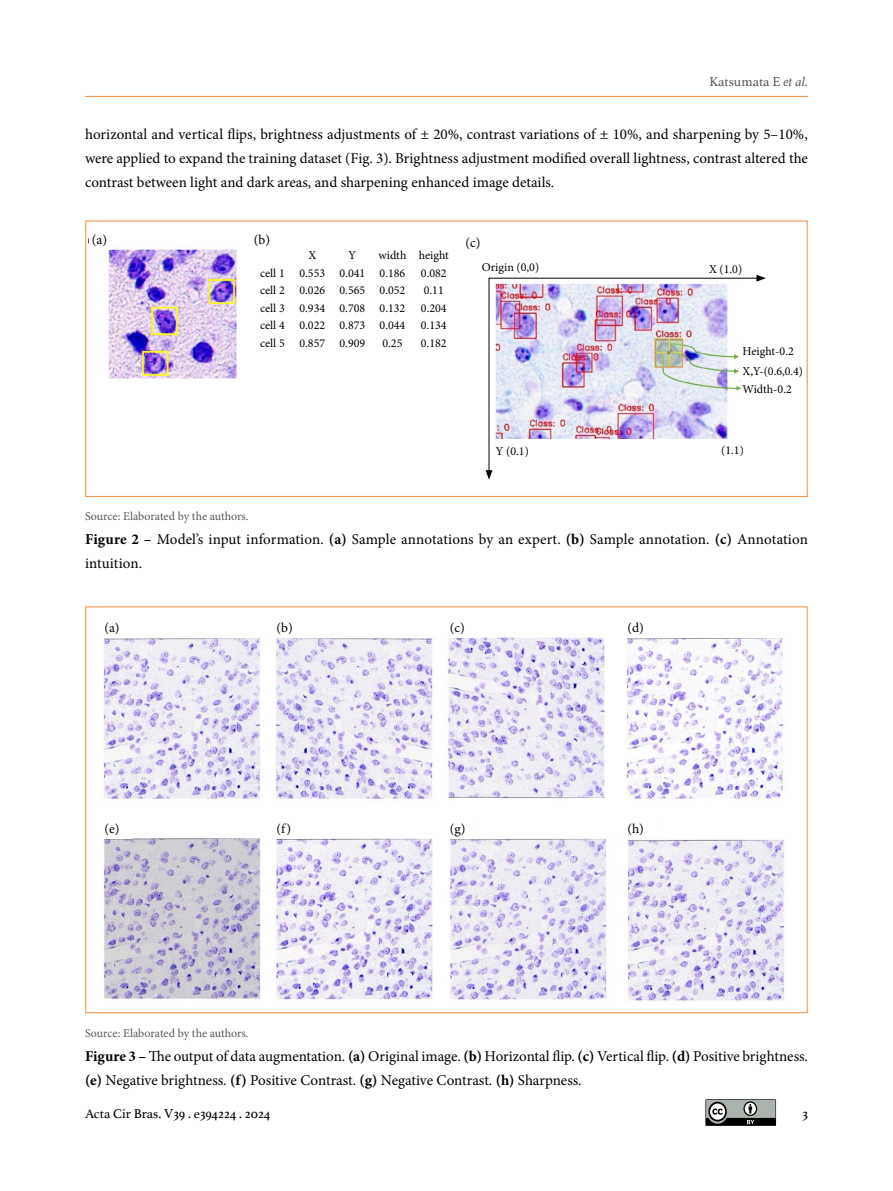
<style>
.page{position:relative;width:893px;height:1191px;background:#fff}
.page>*{position:absolute;margin:0;border:0;box-sizing:border-box;transform-origin:0 0}
.t1{font:15px/24px "Minion Pro";color:#000}
.t2{font:13.5px "Minion Pro";color:#000}
.t3{font:13.5px "Athelas";color:#000}
.t4{font:13.5px "Athelas";color:#58595b}
.t5{font:12px/17.2px "Minion Pro";color:#000}
.t6{font:12px "Minion Pro";letter-spacing:-.005em;color:#58595b}
.s1{font-style:italic}
.s2{font-weight:700}
</style>
<div class="page">
<svg style="left:705px;top:1099px;width:72px;height:27px;background:#777a77"></svg>
<hr style="left:85px;top:96px;width:723px;height:1px;background:#f68b3d">
<img style="left:88px;top:237px;width:149px;height:142px">
<div style="left:89px;top:229px;width:21px;height:21px;background:#fff"></div>
<img style="left:488px;top:277px;width:268px;height:195px">
<svg style="left:486px;top:470px;width:6px;height:10px"></svg>
<svg style="left:756px;top:275px;width:10px;height:7px"></svg>
<hr style="left:739px;top:339px;width:3px;height:41px;background:#fff">
<img style="left:103px;top:637px;width:502px;height:162px">
<img style="left:104px;top:838px;width:328px;height:162px">
<img style="left:450px;top:838px;width:157px;height:162px">
<svg style="left:627px;top:839px;width:158px;height:163px;fill:#ebe9f2"></svg>
<img style="left:626px;top:638px;width:157px;height:161px">
<div style="left:104px;top:617px;width:29px;height:21px;background:#fff"></div>
<div style="left:277px;top:617px;width:28px;height:21px;background:#fff"></div>
<div style="left:450px;top:617px;width:28px;height:21px;background:#fff"></div>
<p class="t4" style="left:709px;top:71px;width:100px">Katsumata E <span class="s1">et al.</span></p>
<p class="t1" style="left:85px;top:122px;width:724px;text-align:justify">horizontal and vertical flips, brightness adjustments of ± 20%, contrast variations of ± 10%, and sharpening by 5–10%, were applied to expand the training dataset (Fig. 3). Brightness adjustment modified overall lightness, contrast altered the contrast between light and dark areas, and sharpening enhanced image details.</p>
<p class="t2" style="left:92px;top:231px;width:17px">(a)</p>
<p class="t2" style="left:254px;top:231px;width:18px">(b)</p>
<p class="t2" style="left:466px;top:233px;width:17px">(c)</p>
<p class="t5" style="left:260px;top:247px;width:190px;text-indent:119px">width height cell 1 0.553 0.041 0.186</p>
<p class="t5" style="left:308px;top:247px;width:9px">X</p>
<p class="t5" style="left:349px;top:247px;width:9px">Y</p>
<p class="t5" style="left:482px;top:258px;width:59px">Origin (0,0)</p>
<p class="t5" style="left:709px;top:260px;width:35px">X (1.0)</p>
<p class="t5" style="left:421px;top:264px;width:27px">0.082</p>
<p class="t5" style="left:260px;top:281px;width:147px">cell 2 0.026 0.565 0.052</p>
<p class="t5" style="left:424px;top:281px;width:22px">0.11</p>
<p class="t5" style="left:260px;top:300px;width:147px">cell 3 0.934 0.708 0.132</p>
<p class="t5" style="left:421px;top:300px;width:27px">0.204</p>
<p class="t5" style="left:260px;top:317px;width:147px">cell 4 0.022 0.873 0.044</p>
<p class="t5" style="left:421px;top:317px;width:27px">0.134</p>
<p class="t5" style="left:260px;top:334px;width:107px">cell 5 0.857 0.909</p>
<p class="t5" style="left:382px;top:334px;width:22px">0.25</p>
<p class="t5" style="left:421px;top:334px;width:27px">0.182</p>
<p class="t5" style="left:496px;top:443px;width:34px">Y (0.1)</p>
<p class="t5" style="left:742px;top:342px;width:62px;line-height:19.5px">Height-0.2<br>X,Y-(0.6,0.4)</p>
<p class="t5" style="left:742px;top:381px;width:51px">Width-0.2</p>
<p class="t5" style="left:721px;top:441px;width:24px">(1.1)</p>
<p class="t6" style="left:85px;top:508px;width:165px">Source: Elaborated by the authors.</p>
<p class="t1" style="left:85px;top:527px;width:724px"><span class="s2">Figure 2 –</span> Model’s input information. <span class="s2">(a)</span> Sample annotations by an expert. <span class="s2">(b)</span> Sample annotation. <span class="s2">(c)</span> Annotation intuition.</p>
<p class="t2" style="left:104px;top:619px;width:17px">(a)</p>
<p class="t2" style="left:104px;top:819px;width:17px">(e)</p>
<p class="t2" style="left:277px;top:619px;width:18px">(b)</p>
<p class="t2" style="left:277px;top:819px;width:16px">(f)</p>
<p class="t2" style="left:450px;top:619px;width:17px">(c)</p>
<p class="t2" style="left:450px;top:819px;width:17px">(g)</p>
<p class="t2" style="left:627px;top:619px;width:18px">(d)</p>
<p class="t2" style="left:627px;top:819px;width:18px">(h)</p>
<p class="t6" style="left:85px;top:1024px;width:165px">Source: Elaborated by the authors.</p>
<p class="t1" style="left:85px;top:1043px;width:724px"><span class="s2">Figure 3 –</span> The output of data augmentation. <span class="s2">(a)</span> Original image. <span class="s2">(b)</span> Horizontal flip. <span class="s2">(c)</span> Vertical flip. <span class="s2">(d)</span> Positive brightness. <span class="s2">(e)</span> Negative brightness. <span class="s2">(f)</span> Positive Contrast. <span class="s2">(g)</span> Negative Contrast. <span class="s2">(h)</span> Sharpness.</p>
<p class="t3" style="left:85px;top:1102px;width:187px">Acta Cir Bras. V39 . e394224 . 2024</p>
<p class="t3" style="left:802px;top:1102px;width:7px">3</p>
</div>
